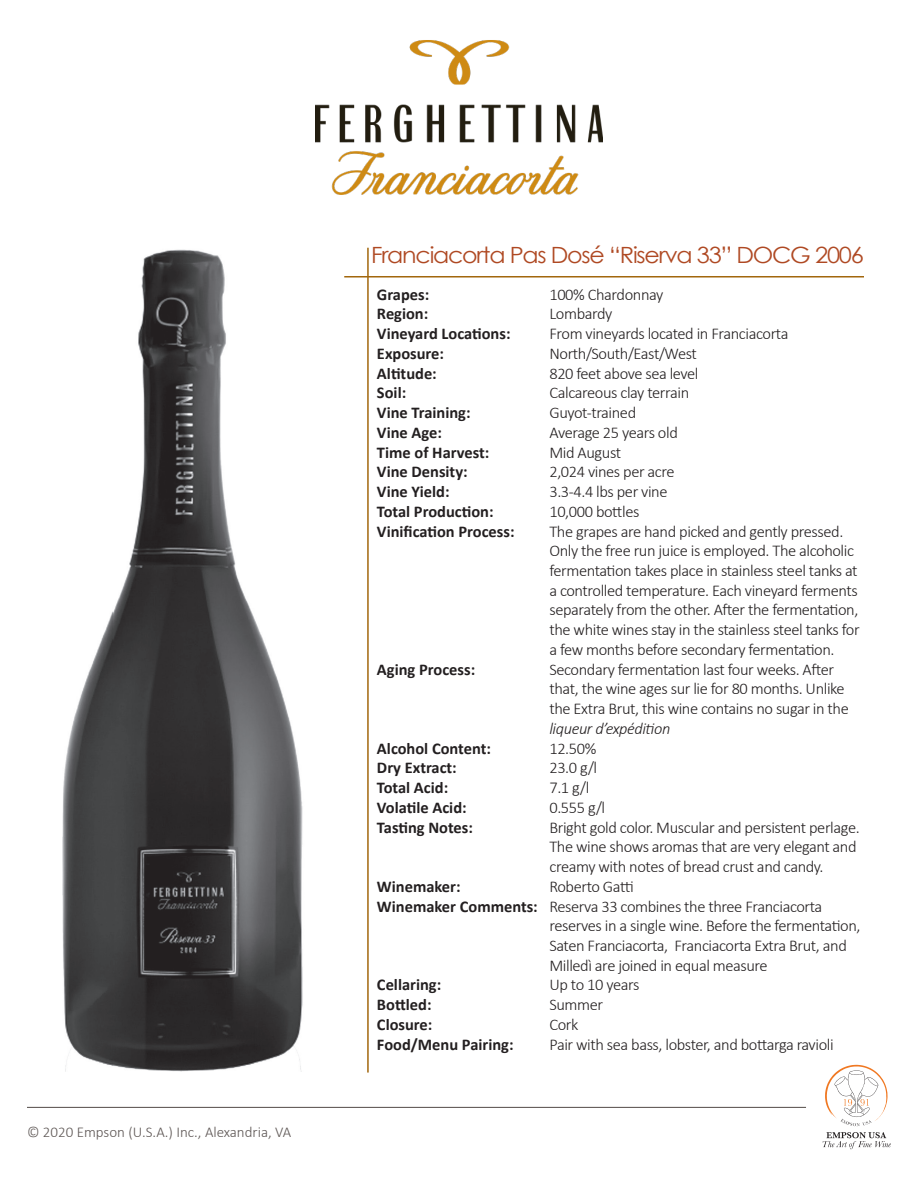
<style>
.page{position:relative;width:918px;height:1188px;background:#fff}
.page>*{position:absolute;margin:0;border:0;box-sizing:border-box;transform-origin:0 0}
.t1{font:22.35px "Century Gothic";letter-spacing:-.05em;color:#af4923;scale:1.06 1}
._1_-_Wines_info{font:300 16.5px/19.8px "Calibri";letter-spacing:-.025em;color:#231f20}
._1_-_Wines_info-2{font:700 16.5px "Calibri";color:#231f20}
.t2{font:300 15px "Calibri";color:#5d5654}
.s1{font-style:italic}
</style>
<div class="page">
<hr style="left:344px;top:276px;width:520px;height:2px;background:#a2670d">
<hr style="left:367px;top:248px;width:2px;height:825px;background:#a2670d">
<img style="left:316px;top:40px;width:286px;height:155px">
<svg style="left:823px;top:1132px;width:68px;height:17px"></svg>
<svg style="left:825px;top:1065px;width:63px;height:61px"></svg>
<hr style="left:27px;top:1107px;width:779px;height:1px;background:#524a47">
<img style="left:63px;top:249px;width:240px;height:823px">
<p class="t2" style="left:27px;top:1122px;width:266px">© 2020 Empson (U.S.A.) Inc., Alexandria, VA</p>
<p class="t1" style="left:371px;top:240px;width:466px">Franciacorta Pas Dosé “Riserva 33” DOCG 2006</p>
<p class="_1_-_Wines_info-2" style="left:377px;top:283px;width:54px">Grapes:</p>
<p class="_1_-_Wines_info-2" style="left:377px;top:302px;width:53px">Region:</p>
<p class="_1_-_Wines_info-2" style="left:377px;top:322px;width:135px">Vineyard Locations:</p>
<p class="_1_-_Wines_info-2" style="left:377px;top:342px;width:69px">Exposure:</p>
<p class="_1_-_Wines_info-2" style="left:377px;top:361px;width:61px">Altitude:</p>
<p class="_1_-_Wines_info-2" style="left:377px;top:381px;width:31px">Soil:</p>
<p class="_1_-_Wines_info-2" style="left:377px;top:401px;width:95px">Vine Training:</p>
<p class="_1_-_Wines_info-2" style="left:377px;top:421px;width:66px">Vine Age:</p>
<p class="_1_-_Wines_info-2" style="left:377px;top:440px;width:114px">Time of Harvest:</p>
<p class="_1_-_Wines_info-2" style="left:377px;top:460px;width:92px">Vine Density:</p>
<p class="_1_-_Wines_info-2" style="left:377px;top:480px;width:74px">Vine Yield:</p>
<p class="_1_-_Wines_info-2" style="left:377px;top:500px;width:118px">Total Production:</p>
<p class="_1_-_Wines_info-2" style="left:377px;top:519px;width:139px">Vinification Process:</p>
<p class="_1_-_Wines_info-2" style="left:377px;top:658px;width:100px">Aging Process:</p>
<p class="_1_-_Wines_info-2" style="left:377px;top:737px;width:116px">Alcohol Content:</p>
<p class="_1_-_Wines_info-2" style="left:377px;top:756px;width:81px">Dry Extract:</p>
<p class="_1_-_Wines_info-2" style="left:377px;top:776px;width:73px">Total Acid:</p>
<p class="_1_-_Wines_info-2" style="left:377px;top:796px;width:91px">Volatile Acid:</p>
<p class="_1_-_Wines_info-2" style="left:377px;top:815px;width:97px">Tasting Notes:</p>
<p class="_1_-_Wines_info-2" style="left:377px;top:875px;width:85px">Winemaker:</p>
<p class="_1_-_Wines_info-2" style="left:377px;top:894px;width:162px">Winemaker Comments:</p>
<p class="_1_-_Wines_info-2" style="left:377px;top:973px;width:66px">Cellaring:</p>
<p class="_1_-_Wines_info-2" style="left:377px;top:993px;width:56px">Bottled:</p>
<p class="_1_-_Wines_info-2" style="left:377px;top:1013px;width:57px">Closure:</p>
<p class="_1_-_Wines_info-2" style="left:377px;top:1033px;width:138px">Food/Menu Pairing:</p>
<p class="_1_-_Wines_info" style="left:549px;top:284px;width:116px">100% Chardonnay</p>
<p class="_1_-_Wines_info" style="left:549px;top:304px;width:65px">Lombardy</p>
<p class="_1_-_Wines_info" style="left:549px;top:324px;width:241px">From vineyards located in Franciacorta</p>
<p class="_1_-_Wines_info" style="left:549px;top:343px;width:149px">North/South/East/West</p>
<p class="_1_-_Wines_info" style="left:549px;top:363px;width:151px">820 feet above sea level</p>
<p class="_1_-_Wines_info" style="left:549px;top:383px;width:141px">Calcareous clay terrain</p>
<p class="_1_-_Wines_info" style="left:549px;top:403px;width:88px">Guyot-trained</p>
<p class="_1_-_Wines_info" style="left:549px;top:422px;width:130px">Average 25 years old</p>
<p class="_1_-_Wines_info" style="left:549px;top:442px;width:73px">Mid August</p>
<p class="_1_-_Wines_info" style="left:549px;top:462px;width:127px">2,024 vines per acre</p>
<p class="_1_-_Wines_info" style="left:549px;top:482px;width:120px">3.3-4.4 lbs per vine</p>
<p class="_1_-_Wines_info" style="left:549px;top:501px;width:91px">10,000 bottles</p>
<p class="_1_-_Wines_info" style="left:549px;top:521px;width:312px">The grapes are hand picked and gently pressed.<br>Only the free run juice is employed. The alcoholic fermentation takes place in stainless steel tanks at a controlled temperature. Each vineyard ferments separately from the other. After the fermentation, the white wines stay in the stainless steel tanks for a few months before secondary fermentation.</p>
<p class="_1_-_Wines_info" style="left:549px;top:659px;width:301px">Secondary fermentation last four weeks. After that, the wine ages sur lie for 80 months. Unlike the Extra Brut, this wine contains no sugar in the <span class="s1">liqueur d’expédition</span></p>
<p class="_1_-_Wines_info" style="left:549px;top:738px;width:48px">12.50%</p>
<p class="_1_-_Wines_info" style="left:549px;top:758px;width:49px">23.0 g/l</p>
<p class="_1_-_Wines_info" style="left:549px;top:778px;width:41px">7.1 g/l</p>
<p class="_1_-_Wines_info" style="left:549px;top:797px;width:57px">0.555 g/l</p>
<p class="_1_-_Wines_info" style="left:549px;top:817px;width:312px">Bright gold color. Muscular and persistent perlage.<br>The wine shows aromas that are very elegant and creamy with notes of bread crust and candy.</p>
<p class="_1_-_Wines_info" style="left:549px;top:876px;width:86px">Roberto Gatti</p>
<p class="_1_-_Wines_info" style="left:549px;top:896px;width:313px">Reserva 33 combines the three Franciacorta reserves in a single wine. Before the fermentation, Saten Franciacorta, Franciacorta Extra Brut, and Milledì are joined in equal measure</p>
<p class="_1_-_Wines_info" style="left:549px;top:975px;width:91px">Up to 10 years</p>
<p class="_1_-_Wines_info" style="left:549px;top:995px;width:55px">Summer</p>
<p class="_1_-_Wines_info" style="left:549px;top:1014px;width:31px">Cork</p>
<p class="_1_-_Wines_info" style="left:549px;top:1034px;width:286px">Pair with sea bass, lobster, and bottarga ravioli</p>
</div>
